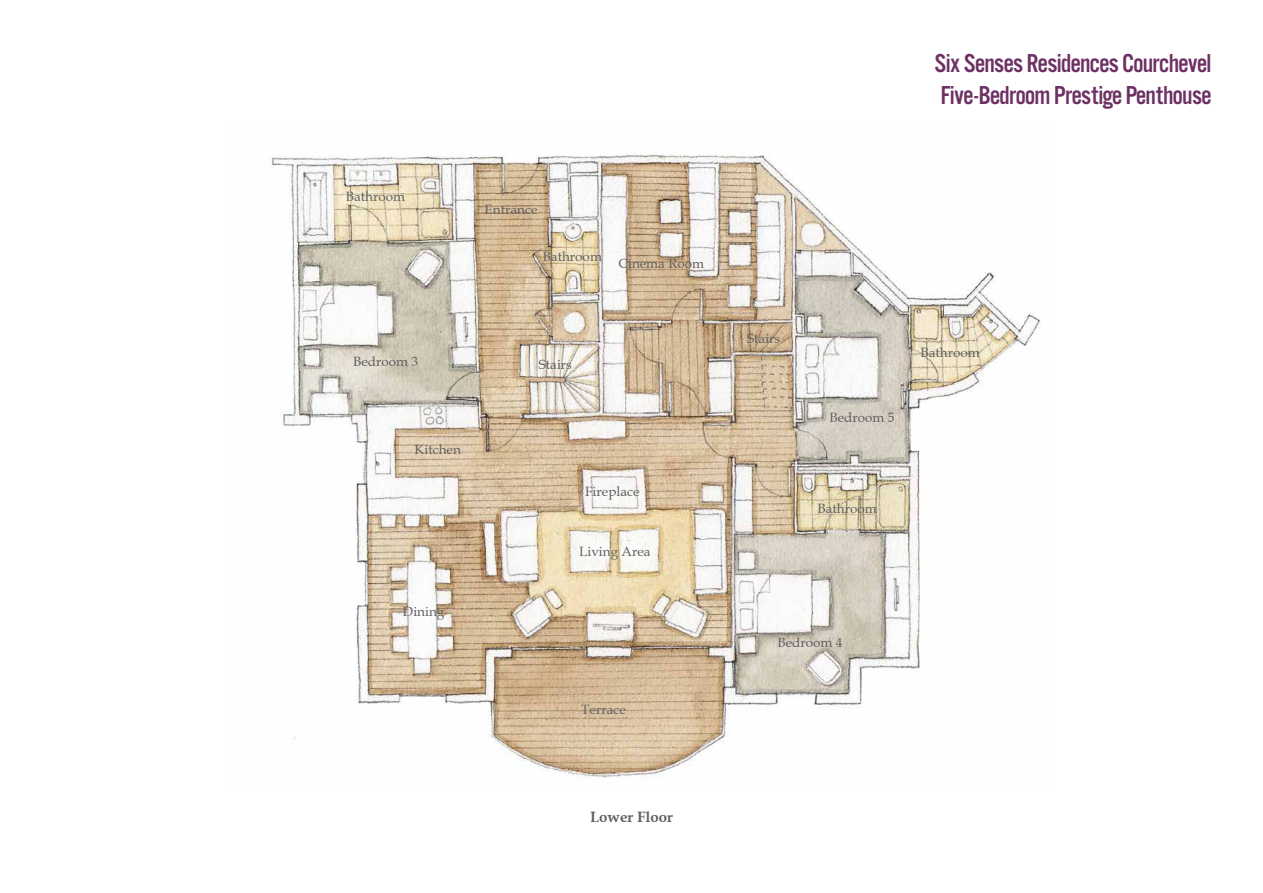
<style>
.page{position:relative;width:1263px;height:893px;background:#fff}
.page>*{position:absolute;margin:0;border:0;box-sizing:border-box;transform-origin:0 0}
.t1{font:27px/32.4px "Alternate Gothic No 3";color:#6d3063}
.t2{font:700 15px "Book Antiqua";color:#5f6060}
.t3{font:13.5px "Book Antiqua";color:#5f6060}
</style>
<div class="page">
<img style="left:270px;top:154px;width:771px;height:624px">
<p class="t3" style="left:346px;top:188px;width:61px">Bathroom</p>
<p class="t3" style="left:485px;top:201px;width:54px">Entrance</p>
<p class="t3" style="left:543px;top:248px;width:61px">Bathroom</p>
<p class="t3" style="left:618px;top:255px;width:87px">Cinema Room</p>
<p class="t3" style="left:353px;top:353px;width:67px">Bedroom 3</p>
<p class="t3" style="left:415px;top:441px;width:48px">Kitchen</p>
<p class="t3" style="left:403px;top:603px;width:43px">Dining</p>
<p class="t3" style="left:539px;top:356px;width:35px">Stairs</p>
<p class="t3" style="left:585px;top:483px;width:56px">Fireplace</p>
<p class="t3" style="left:579px;top:543px;width:73px">Living Area</p>
<p class="t3" style="left:581px;top:701px;width:46px">Terrace</p>
<p class="t2" style="left:590px;top:808px;width:84px">Lower Floor</p>
<h1 class="t1" style="left:935px;top:49px;width:278px">Six Senses Residences Courchevel<br>Five-Bedroom Prestige Penthouse</h1>
<p class="t3" style="left:747px;top:330px;width:35px">Stairs</p>
<p class="t3" style="left:829px;top:409px;width:67px">Bedroom 5</p>
<p class="t3" style="left:920px;top:344px;width:61px">Bathroom</p>
<p class="t3" style="left:817px;top:500px;width:61px">Bathroom</p>
<p class="t3" style="left:777px;top:634px;width:67px">Bedroom 4</p>
</div>
